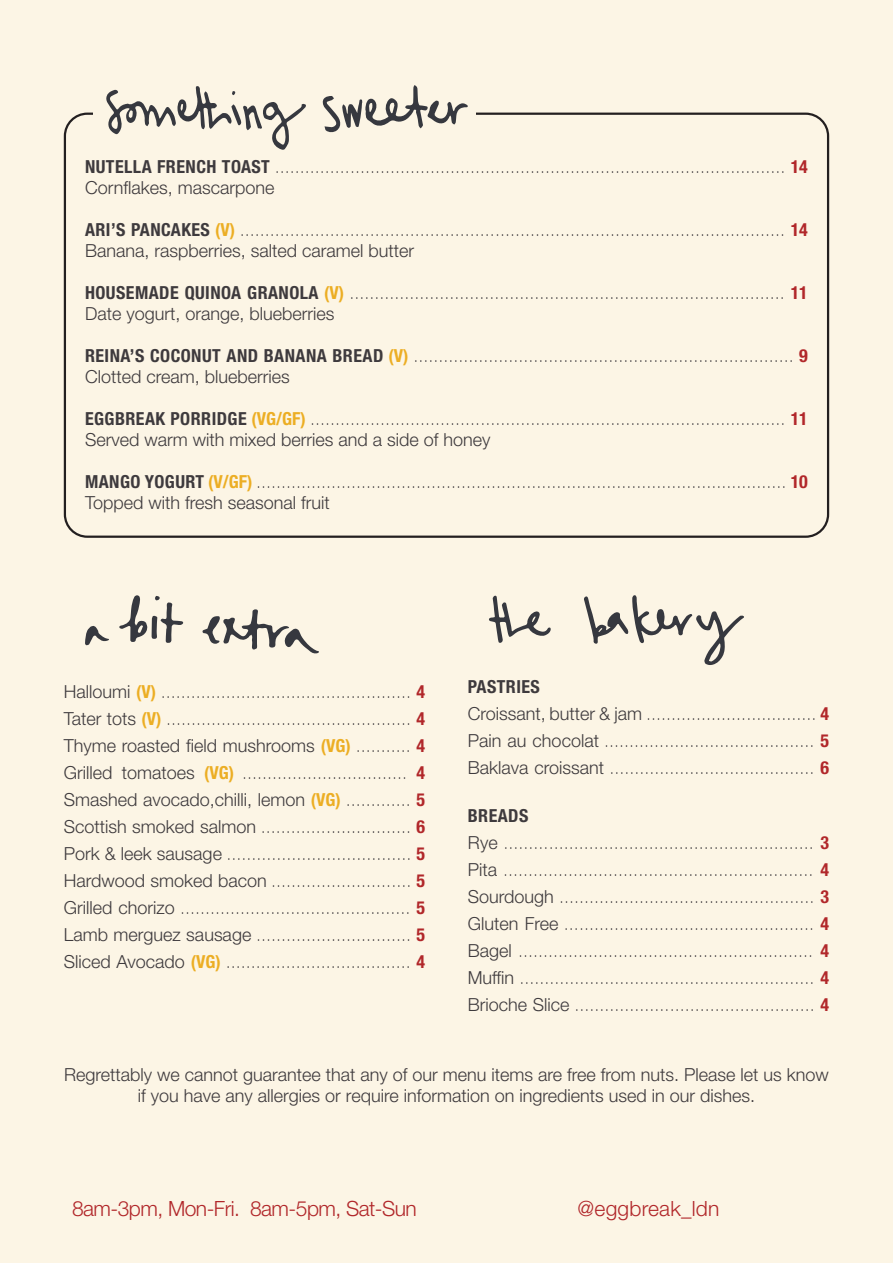
<style>
.page{position:relative;width:893px;height:1263px;background:#fcf5e5}
.page>*{position:absolute;margin:0;border:0;box-sizing:border-box;transform-origin:0 0}
.t1{font:300 21px "Helvetica Neue";letter-spacing:-.025em;color:#b1272a}
.t2{font:300 21px "Helvetica Neue";letter-spacing:.01em;color:#b1272a}
.t3{font:100 18px/27px "Helvetica Neue";color:#3e3a3d}
.t4{font:300 18px/21px "Helvetica Neue";color:#3e3a3d;text-align:center}
.s1{font-weight:700;font-stretch:condensed}
.s2{font-weight:700;font-stretch:condensed;color:#b1272a}
.s3{font-weight:300}
.s4{font-weight:700;font-stretch:condensed;color:#ecae24}
</style>
<div class="page">
<svg style="left:64px;top:113px;width:765px;height:425px"></svg>
<div style="left:94px;top:104px;width:382px;height:21px;background:#fcf5e5"></div>
<svg style="left:202px;top:609px;width:117px;height:45px"></svg>
<svg style="left:85px;top:626px;width:24px;height:19px"></svg>
<svg style="left:119px;top:595px;width:64px;height:48px"></svg>
<svg style="left:489px;top:595px;width:62px;height:48px"></svg>
<svg style="left:584px;top:595px;width:160px;height:70px"></svg>
<svg style="left:322px;top:85px;width:146px;height:48px"></svg>
<svg style="left:105px;top:86px;width:201px;height:64px"></svg>
<p class="t3" style="left:85px;top:156px;width:724px;line-height:21px"><span class="s1">NUTELLA FRENCH TOAST</span> ...................................................................................................... <span class="s2">14<br></span><span class="s3">Cornflakes, mascarpone</span></p>
<p class="t3" style="left:85px;top:219px;width:724px;line-height:21px"><span class="s1">ARI’S PANCAKES</span> <span class="s4">(V)</span> ............................................................................................................. <span class="s2">14<br></span><span class="s3">Banana, raspberries, salted caramel butter</span></p>
<p class="t3" style="left:85px;top:282px;width:724px;line-height:21px"><span class="s1">HOUSEMADE QUINOA GRANOLA</span> <span class="s4">(V)</span> ....................................................................................... <span class="s2">11<br></span><span class="s3">Date yogurt, orange, blueberries</span></p>
<p class="t3" style="left:85px;top:345px;width:724px;line-height:21px"><span class="s1">REINA’S COCONUT AND BANANA BREAD</span> <span class="s4">(V)</span> ............................................................................ <span class="s2">9<br></span><span class="s3">Clotted cream, blueberries</span></p>
<p class="t3" style="left:85px;top:408px;width:724px;line-height:21px"><span class="s1">EGGBREAK PORRIDGE</span> <span class="s4">(VG/GF)</span> ............................................................................................... <span class="s2">11<br></span><span class="s3">Served warm with mixed berries and a side of honey</span></p>
<p class="t3" style="left:85px;top:471px;width:724px;line-height:21px"><span class="s1">MANGO YOGURT</span> <span class="s4">(V/GF)</span> .......................................................................................................... <span class="s2">10<br></span><span class="s3">Topped with fresh seasonal fruit</span></p>
<p class="t3" style="left:64px;top:678px;width:363px;text-align:justify"><span class="s3">Halloumi</span> <span class="s4">(V)</span> .................................................. <span class="s2">4<br></span><span class="s3">Tater tots</span> <span class="s4">(V)</span> ................................................. <span class="s2">4<br></span><span class="s3">Thyme roasted field mushrooms</span> <span class="s4">(VG)</span> ........... <span class="s2">4<br></span><span class="s3">Grilled tomatoes</span> <span class="s4">(VG)</span> ................................. <span class="s2">4<br></span><span class="s3">Smashed avocado,chilli, lemon</span> <span class="s4">(VG)</span> ............. <span class="s2">5<br></span><span class="s3">Scottish smoked salmon</span> .............................. <span class="s2">6<br></span><span class="s3">Pork &amp; leek sausage</span> ..................................... <span class="s2">5<br></span><span class="s3">Hardwood smoked bacon</span> ............................ <span class="s2">5<br></span><span class="s3">Grilled chorizo</span> .............................................. <span class="s2">5<br></span><span class="s3">Lamb merguez sausage</span> ............................... <span class="s2">5<br></span><span class="s3">Sliced Avocado</span> <span class="s4">(VG)</span> ..................................... <span class="s2">4</span></p>
<p class="t3" style="left:468px;top:673px;width:363px"><span class="s1">PASTRIES<br></span><span class="s3">Croissant, butter &amp; jam</span> .................................. <span class="s2">4<br></span><span class="s3">Pain au chocolat</span> .......................................... <span class="s2">5<br></span><span class="s3">Baklava croissant</span> ......................................... <span class="s2">6</span></p>
<p class="t3" style="left:468px;top:802px;width:363px"><span class="s1">BREADS<br></span><span class="s3">Rye</span> .............................................................. <span class="s2">3<br></span><span class="s3">Pita</span> .............................................................. <span class="s2">4<br></span><span class="s3">Sourdough</span> ................................................... <span class="s2">3<br></span><span class="s3">Gluten Free</span> .................................................. <span class="s2">4<br></span><span class="s3">Bagel</span> ........................................................... <span class="s2">4<br></span><span class="s3">Muffin</span> ........................................................... <span class="s2">4<br></span><span class="s3">Brioche Slice</span> ................................................ <span class="s2">4</span></p>
<p class="t4" style="left:64px;top:1065px;width:766px">Regrettably we cannot guarantee that any of our menu items are free from nuts. Please let us know if you have any allergies or require information on ingredients used in our dishes.</p>
<p class="t1" style="left:72px;top:1201px;width:346px">8am-3pm, Mon-Fri. 8am-5pm, Sat-Sun</p>
<p class="t2" style="left:577px;top:1201px;width:143px">@eggbreak_ldn</p>
</div>
